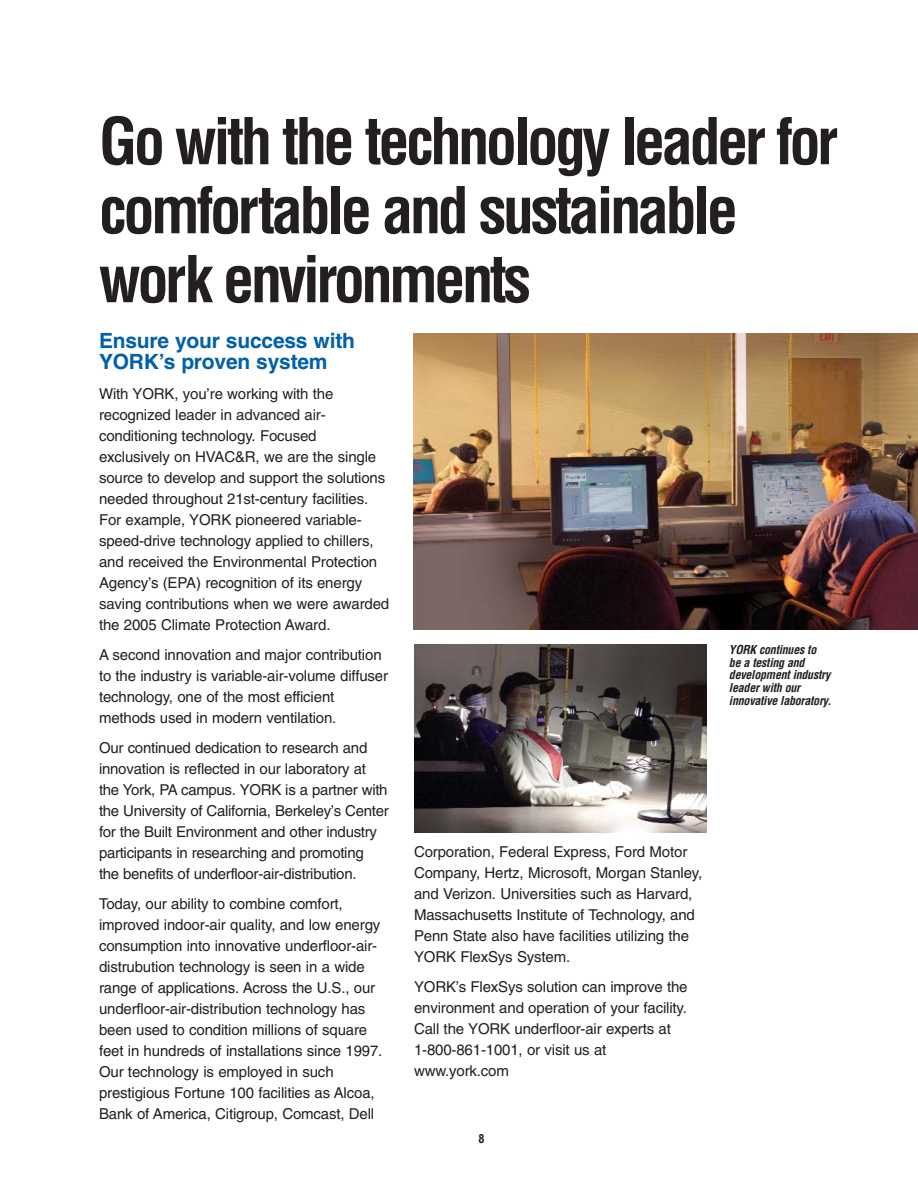
<style>
.page{position:relative;width:918px;height:1188px;background:#fff}
.page>*{position:absolute;margin:0;border:0;box-sizing:border-box;transform-origin:0 0}
.t1{font:700 condensed 63px/69px "Helvetica";letter-spacing:-.06em;color:#231f20}
.t2{font:700 21px/21px "Helvetica";letter-spacing:-.01em;color:#0060a9}
.t3{font:15px/21px "Helvetica";letter-spacing:-.01em;color:#231f20}
.t4{font:italic 700 condensed 12px/12.8px "Helvetica";letter-spacing:-.02em;color:#231f20}
.t5{font:700 condensed 12px "Helvetica";color:#231f20}
</style>
<div class="page">
<img style="left:414px;top:334px;width:504px;height:296px">
<img style="left:414px;top:644px;width:292px;height:188px">
<h1 class="t1" style="left:99px;top:112px;width:740px">Go with the technology leader for comfortable and sustainable work environments</h1>
<h2 class="t2" style="left:99px;top:332px;width:257px">Ensure your success with<br>YORK’s proven system</h2>
<p class="t3" style="left:99px;top:385px;width:292px">With YORK, you’re working with the recognized leader in advanced air&shy;conditioning technology. Focused exclusively on HVAC&amp;R, we are the single source to develop and support the solutions needed throughout 21st-century facilities.<br>For example, YORK pioneered variable&shy;speed-drive technology applied to chillers, and received the Environmental Protection Agency’s (EPA) recognition of its energy saving contributions when we were awarded the 2005 Climate Protection Award.</p>
<p class="t3" style="left:99px;top:646px;width:291px">A second innovation and major contribution to the industry is variable-air-volume diffuser technology, one of the most efficient methods used in modern ventilation.</p>
<p class="t3" style="left:99px;top:739px;width:291px">Our continued dedication to research and innovation is reflected in our laboratory at the York, PA campus. YORK is a partner with the University of California, Berkeley’s Center for the Built Environment and other industry participants in researching and promoting<br>the benefits of underfloor-air-distribution.</p>
<p class="t3" style="left:99px;top:895px;width:285px">Today, our ability to combine comfort, improved indoor-air quality, and low energy consumption into innovative underfloor-air&shy;distrubution technology is seen in a wide range of applications. Across the U.S., our underfloor-air-distribution technology has been used to condition millions of square feet in hundreds of installations since 1997.<br>Our technology is employed in such prestigious Fortune 100 facilities as Alcoa, Bank of America, Citigroup, Comcast, Dell</p>
<p class="t3" style="left:414px;top:843px;width:290px">Corporation, Federal Express, Ford Motor Company, Hertz, Microsoft, Morgan Stanley, and Verizon. Universities such as Harvard, Massachusetts Institute of Technology, and Penn State also have facilities utilizing the YORK FlexSys System.</p>
<p class="t3" style="left:414px;top:978px;width:275px">YORK’s FlexSys solution can improve the environment and operation of your facility.<br>Call the YORK underfloor-air experts at 1-800-861-1001, or visit us at www.york.com</p>
<p class="t5" style="left:478px;top:1134px;width:7px">8</p>
<p class="t4" style="left:729px;top:644px;width:104px">YORK continues to<br>be a testing and development industry leader with our innovative laboratory.</p>
</div>
